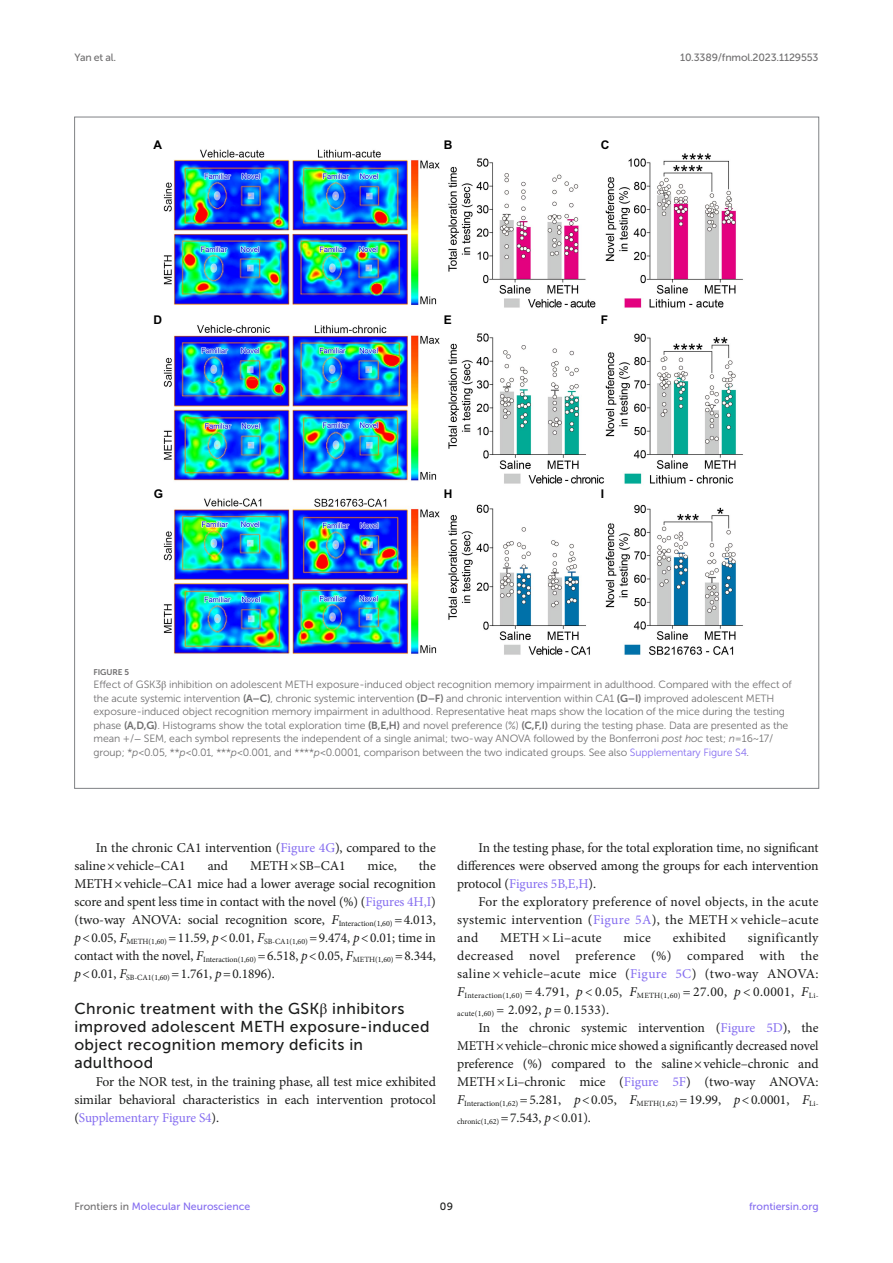
<style>
.page{position:relative;width:893px;height:1263px;background:#fff}
.page>*{position:absolute;margin:0;border:0;box-sizing:border-box;transform-origin:0 0}
.HEAD_3{font:15.75px/18px "Museo Sans 500";letter-spacing:.025em;color:#1b1c1b}
.TEXT{font:13.5px/18px "Minion Pro";letter-spacing:-.005em;color:#1b1c1b;text-align:justify}
.TEXT_FLUSH{font:13.5px/18px "Minion Pro";letter-spacing:-.005em;color:#1b1c1b;text-align:justify}
.TEXT-2{font:13.5px "Minion Pro";letter-spacing:.025em;color:#1b1c1b}
.t1{font:700 12px "Arial";color:#000}
.FIG_LEG{font:10.5px/13.5px "Museo Sans 300";letter-spacing:-.01em;color:#706f70}
.t2{font:10.5px "Museo Sans 500";color:#856df0}
.t3{font:10.5px "Museo Sans 500";letter-spacing:-.015em;color:#706f70}
.t4{font:10.5px "Museo Sans 500";color:#1b1c1b}
.FIG_HD{font:8.25px "Museo Sans 700";letter-spacing:-.01em;color:#706f70}
.TEXT-3{font:7.95px "Minion Pro";letter-spacing:.025em;color:#1b1c1b}
.TEXT-4{font:7.95px "Minion Pro";letter-spacing:.005em;color:#1b1c1b}
.s1{font-family:"STIX General"}
.s2{font-family:"Museo Sans 700"}
.s3{font-style:italic}
.s4{color:#856df0}
.s5{color:#706f70}
</style>
<div class="page">
<img style="left:163px;top:149px;width:580px;height:506px">
<p class="t3" style="left:74px;top:51px;width:43px">Yan et al.</p>
<p class="t3" style="left:680px;top:51px;width:140px">10.3389/fnmol.2023.1129553</p>
<p class="t1" style="left:153px;top:136px;width:10px">A</p>
<p class="t1" style="left:444px;top:136px;width:10px">B</p>
<p class="t1" style="left:601px;top:136px;width:10px">C</p>
<p class="t1" style="left:153px;top:311px;width:10px">D</p>
<p class="t1" style="left:444px;top:311px;width:10px">E</p>
<p class="t1" style="left:601px;top:311px;width:9px">F</p>
<p class="t1" style="left:154px;top:485px;width:11px">G</p>
<p class="t1" style="left:444px;top:485px;width:10px">H</p>
<p class="t1" style="left:601px;top:485px;width:5px">I</p>
<p class="FIG_HD" style="left:94px;top:667px;width:37px">FIGURE 5</p>
<p class="FIG_LEG" style="left:94px;top:678px;width:700px">Effect of GSK3<span class="s1">β</span> inhibition on adolescent METH exposure-induced object recognition memory impairment in adulthood. Compared with the effect of the acute systemic intervention <span class="s2">(A–C)</span>, chronic systemic intervention <span class="s2">(D–F)</span> and chronic intervention within CA1 <span class="s2">(G–I)</span> improved adolescent METH exposure-induced object recognition memory impairment in adulthood. Representative heat maps show the location of the mice during the testing phase <span class="s2">(A,D,G)</span>. Histograms show the total exploration time <span class="s2">(B,E,H)</span> and novel preference (%) <span class="s2">(C,F,I)</span> during the testing phase. Data are presented as the mean +/<span class="s1">−</span> SEM, each symbol represents the independent of a single animal; two-way ANOVA followed by the Bonferroni <span class="s3">post hoc</span> test; <span class="s3">n</span> = 16 ~ 17/ group; *<span class="s3">p</span> &lt; 0.05, **<span class="s3">p</span> &lt; 0.01, ***<span class="s3">p</span> &lt; 0.001, and ****<span class="s3">p</span> &lt; 0.0001, comparison between the two indicated groups. See also <span class="s4">Supplementary Figure S4</span>.</p>
<p class="TEXT" style="left:74px;top:839px;width:363px;text-indent:21px">In the chronic CA1 intervention (<span class="s4">Figure 4G</span>), compared to the saline×vehicle–CA1</p>
<p class="TEXT" style="left:74px;top:857px;width:363px;text-indent:344px">the METH×vehicle–CA1 mice had a lower average social recognition score and spent less time in contact with the novel (%) (<span class="s4">Figures 4H,I</span>) (two-way ANOVA: social recognition score, <span class="s3">F</span><sub>Interaction(1,60)</sub> =4.013, <span class="s3">p</span>&lt;0.05, <span class="s3">F</span><sub>METH(1,60)</sub> =11.59, <span class="s3">p</span>&lt;0.01, <span class="s3">F</span><sub>SB-CA1(1,60)</sub> =9.474, <span class="s3">p</span>&lt;0.01; time in contact with the novel, <span class="s3">F</span><sub>Interaction(1,60)</sub> =6.518, <span class="s3">p</span>&lt;0.05, <span class="s3">F</span><sub>METH(1,60)</sub> =8.344, <span class="s3">p</span>&lt;0.01, <span class="s3">F</span><sub>SB-CA1(1,60)</sub> =1.761, <span class="s3">p</span>=0.1896).</p>
<p class="HEAD_3" style="left:74px;top:1000px;width:357px">Chronic treatment with the GSK<span class="s1">β</span> inhibitors improved adolescent METH exposure-induced object recognition memory deficits in adulthood</p>
<p class="TEXT_FLUSH" style="left:74px;top:1073px;width:363px;text-indent:21px">For the NOR test, in the training phase, all test mice exhibited similar behavioral characteristics in each intervention protocol (<span class="s4">Supplementary Figure S4</span>).</p>
<p class="TEXT" style="left:208px;top:857px;width:22px">and</p>
<p class="TEXT" style="left:250px;top:857px;width:97px">METH×SB–CA1</p>
<p class="TEXT" style="left:368px;top:857px;width:31px">mice,</p>
<p class="TEXT" style="left:457px;top:839px;width:363px;text-indent:21px">In the testing phase, for the total exploration time, no significant differences were observed among the groups for each intervention protocol (<span class="s4">Figures 5B,E,H</span>).</p>
<p class="TEXT" style="left:457px;top:893px;width:363px;text-indent:21px">For the exploratory preference of novel objects, in the acute systemic intervention (<span class="s4">Figure 5A</span>), the METH × vehicle–acute and</p>
<p class="TEXT" style="left:457px;top:929px;width:363px;text-indent:291px">significantly decreased novel preference (%) compared with the saline × vehicle–acute mice (<span class="s4">Figure 5C</span>) (two-way ANOVA:</p>
<p class="TEXT-3" style="left:457px;top:990px;width:363px"><sup>F</sup>Interaction(1,60) <sup>=</sup> <sup>4.791,</sup> <sup>p</sup> <sup>&lt;</sup> <sup>0.05,</sup> <sup>F</sup>METH(1,60) <sup>=</sup> <sup>27.00,</sup> <sup>p</sup> <sup>&lt;</sup> <sup>0.0001,</sup> <sup>F</sup>Li-</p>
<p class="TEXT" style="left:457px;top:1001px;width:154px"><sub>acute(1,60)</sub> = 2.092, <span class="s3">p</span> = 0.1533).</p>
<p class="TEXT" style="left:457px;top:1019px;width:363px;text-indent:21px">In the chronic systemic intervention (<span class="s4">Figure 5D</span>), the METH×vehicle–chronic mice showed a significantly decreased novel preference (%) compared to the saline×vehicle–chronic and METH×Li–chronic mice (<span class="s4">Figure 5F</span>) (two-way ANOVA:</p>
<p class="TEXT-4" style="left:457px;top:1098px;width:363px"><sup>F</sup>Interaction(1,62) <sup>=5.281,</sup> <sup>p</sup><sup>&lt;0.05,</sup> <sup>F</sup>METH(1,62) <sup>=19.99,</sup> <sup>p</sup><sup>&lt;0.0001,</sup> <sup>F</sup>Li-</p>
<p class="TEXT" style="left:457px;top:1109px;width:135px"><sub>chronic(1,62)</sub> =7.543, <span class="s3">p</span>&lt;0.01).</p>
<p class="TEXT-2" style="left:500px;top:929px;width:103px">METH × Li–acute</p>
<p class="TEXT" style="left:623px;top:929px;width:29px">mice</p>
<p class="TEXT-2" style="left:673px;top:929px;width:55px">exhibited</p>
<p class="t2" style="left:74px;top:1200px;width:177px"><span class="s5">Frontiers in</span> Molecular Neuroscience</p>
<p class="t4" style="left:440px;top:1200px;width:15px">09</p>
<p class="t2" style="left:749px;top:1200px;width:71px">frontiersin.org</p>
</div>
